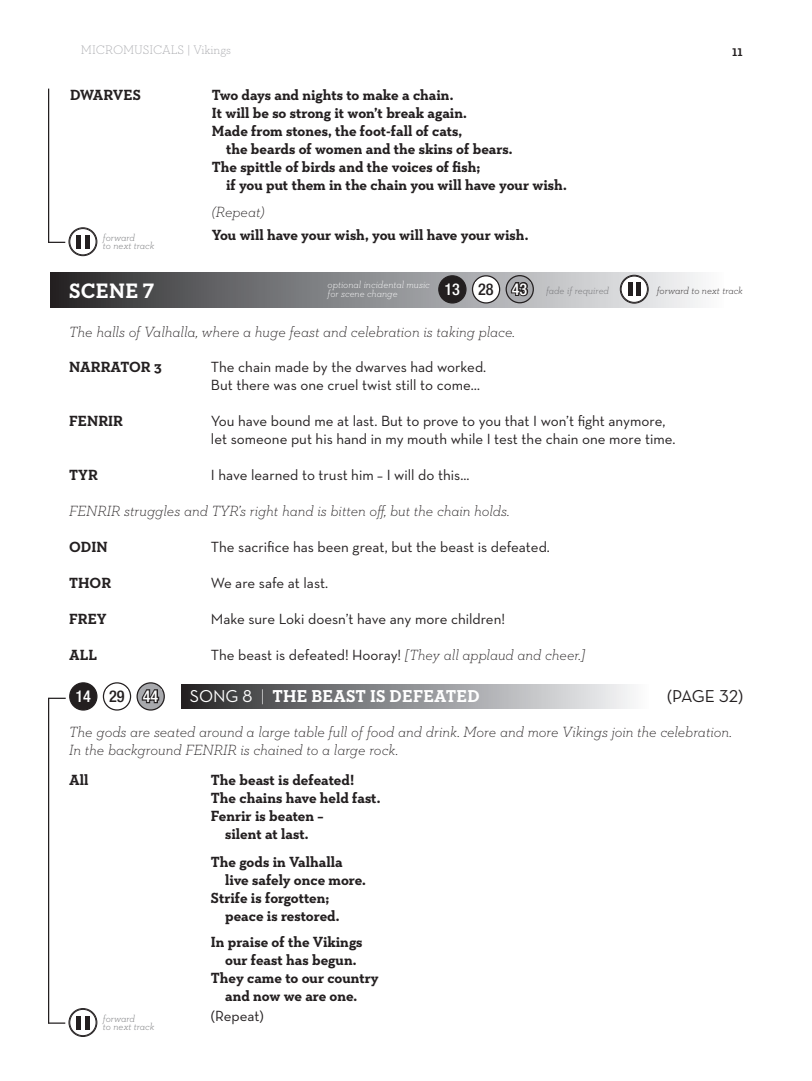
<style>
.page{position:relative;width:812px;height:1081px;background:#fff}
.page>*{position:absolute;margin:0;border:0;box-sizing:border-box;transform-origin:0 0}
.t1{font:700 21.25px "Neutraface Slab Text";letter-spacing:.01em;color:#fff}
.t2{font:700 17.5px "Neutraface Slab Text";letter-spacing:.01em;color:#fff}
.t3{font:17.5px "Neutraface Text";color:#231f20}
.t4{font:500 condensed 16.25px "Helvetica Neue";color:#fff}
.t5{font:700 15px "Neutraface Slab Text";color:#231f20}
.t6{font:15px/18px "Neutraface Text";color:#231f20}
.t7{font:italic 300 15px/18px "Neutraface Slab Text";color:#231f20}
.t8{font:700 15px "Neutraface Slab Text";letter-spacing:-.02em;color:#231f20}
.t9{font:600 15px "Neutraface Slab Text";color:#231f20}
.t10{font:300 12.5px "Neutraface Slab Text";letter-spacing:-.005em;color:#a8a9ad}
.t11{font:italic 300 10px/8.8px "Neutraface Slab Text";letter-spacing:-.005em;color:#fff}
.t12{font:italic 300 10px/8.8px "Neutraface Slab Text";letter-spacing:-.02em;color:#6c6d70}
.t13{font:italic 300 10px "Neutraface Slab Text";color:#6b6b6e}
.t14{font:italic 300 10px "Neutraface Slab Text";letter-spacing:-.02em;color:#231f20}
.s1{font-family:"Helvetica Neue";font-weight:500;font-style:normal;font-stretch:condensed;font-size:16.25px;color:#fff}
.s2{font-family:"Helvetica Neue";font-weight:500;font-style:normal;font-stretch:condensed;font-size:16.25px;color:#231f20}
.s3{font-family:"Neutraface Slab Text";font-weight:300;font-style:italic}
.s4{color:#231f20}
.s5{font-family:"Neutraface Text";font-weight:400}
.s6{font-weight:300}
</style>
<div class="page">
<div style="left:181px;top:684px;width:467px;height:25px;background:linear-gradient(to right,#2a2a2d,#fafcfe)"></div>
<div style="left:70px;top:683px;width:27px;height:27px;background:#231f20;border-radius:50%"></div>
<div style="left:69px;top:682px;width:28px;height:28px;border:1px solid #231f20;border-radius:50%"></div>
<svg style="left:103px;top:683px;width:27px;height:27px"></svg>
<div style="left:103px;top:682px;width:28px;height:28px;border:1px solid #231f20;border-radius:50%"></div>
<div style="left:106px;top:689px;width:21px;height:13px;background:#fff"></div>
<svg style="left:137px;top:683px;width:27px;height:27px"></svg>
<div style="left:136px;top:682px;width:29px;height:28px;border:1px solid #231f20;border-radius:50%"></div>
<div style="left:140px;top:689px;width:21px;height:13px;background:#a8a9ad"></div>
<svg style="left:140px;top:683px;width:20px;height:21px"></svg>
<hr style="left:48px;top:89px;width:1px;height:154px;background:#231f20">
<svg style="left:49px;top:242px;width:16px;height:1px"></svg>
<svg style="left:69px;top:228px;width:27px;height:27px"></svg>
<div style="left:69px;top:227px;width:28px;height:29px;border:1px solid #231f20;border-radius:50%"></div>
<div style="left:70px;top:228px;width:26px;height:27px;border:1px solid #231f20;border-radius:50%"></div>
<hr style="left:77px;top:235px;width:4px;height:14px;background:#231f20">
<hr style="left:85px;top:235px;width:4px;height:14px;background:#231f20">
<div style="left:50px;top:273px;width:673px;height:34px;background:linear-gradient(to right,#2c2c2e,#f2f3f5)"></div>
<div style="left:439px;top:276px;width:27px;height:27px;background:#231f20;border-radius:50%"></div>
<div style="left:438px;top:275px;width:28px;height:28px;border:1px solid #231f20;border-radius:50%"></div>
<svg style="left:472px;top:276px;width:27px;height:27px"></svg>
<div style="left:472px;top:275px;width:28px;height:28px;border:1px solid #231f20;border-radius:50%"></div>
<div style="left:475px;top:282px;width:21px;height:13px;background:#fff"></div>
<svg style="left:506px;top:276px;width:27px;height:27px"></svg>
<div style="left:505px;top:275px;width:29px;height:28px;border:1px solid #231f20;border-radius:50%"></div>
<div style="left:509px;top:282px;width:21px;height:13px;background:#a8a9ad"></div>
<svg style="left:509px;top:276px;width:20px;height:21px"></svg>
<svg style="left:620px;top:276px;width:27px;height:27px"></svg>
<div style="left:620px;top:275px;width:28px;height:28px;border:1px solid #231f20;border-radius:50%"></div>
<div style="left:620px;top:276px;width:27px;height:26px;border:1px solid #231f20;border-radius:50%"></div>
<hr style="left:628px;top:282px;width:4px;height:14px;background:#231f20">
<hr style="left:636px;top:282px;width:4px;height:14px;background:#231f20">
<hr style="left:48px;top:698px;width:1px;height:325px;background:#231f20">
<svg style="left:49px;top:698px;width:17px;height:1px"></svg>
<svg style="left:49px;top:1022px;width:16px;height:1px"></svg>
<svg style="left:69px;top:1009px;width:27px;height:27px"></svg>
<div style="left:69px;top:1008px;width:28px;height:28px;border:1px solid #231f20;border-radius:50%"></div>
<div style="left:70px;top:1009px;width:26px;height:27px;border:1px solid #231f20;border-radius:50%"></div>
<hr style="left:77px;top:1015px;width:4px;height:14px;background:#231f20">
<hr style="left:85px;top:1015px;width:4px;height:14px;background:#231f20">
<p class="t10" style="left:81px;top:42px;width:152px">MICROMUSICALS | Vikings</p>
<p class="t9" style="left:732px;top:42px;width:12px">11</p>
<p class="t8" style="left:70px;top:86px;width:72px">DWARVES</p>
<p class="t5" style="left:212px;top:86px;width:243px">Two days and nights to make a chain.</p>
<p class="t5" style="left:212px;top:104px;width:256px">It will be so strong it won’t break again.</p>
<p class="t5" style="left:212px;top:122px;width:252px">Made from stones, the foot-fall of cats,</p>
<p class="t5" style="left:226px;top:140px;width:288px">the beards of women and the skins of bears.</p>
<p class="t5" style="left:212px;top:158px;width:270px">The spittle of birds and the voices of fish;</p>
<p class="t5" style="left:226px;top:176px;width:342px">if you put them in the chain you will have your wish.</p>
<p class="t7" style="left:212px;top:203px;width:54px">(Repeat)</p>
<p class="t5" style="left:212px;top:225px;width:318px">You will have your wish, you will have your wish.</p>
<p class="t12" style="left:103px;top:233px;width:53px">forward<br>to next track</p>
<h1 class="t1" style="left:69px;top:277px;width:87px">SCENE 7</h1>
<p class="t13" style="left:444px;top:284px;width:166px"><span class="s1">13</span> <span class="s2">28</span> <span class="s1">43</span> fade if required</p>
<p class="t11" style="left:327px;top:280px;width:104px">optional incidental music for scene change</p>
<p class="t14" style="left:656px;top:284px;width:87px">forward to next track</p>
<p class="t7" style="left:69px;top:322px;width:447px">The halls of Valhalla, where a huge feast and celebration is taking place.</p>
<p class="t5" style="left:69px;top:357px;width:94px">NARRATOR 3</p>
<p class="t6" style="left:211px;top:358px;width:277px">The chain made by the dwarves had worked.<br>But there was one cruel twist still to come…</p>
<p class="t5" style="left:69px;top:411px;width:56px">FENRIR</p>
<p class="t6" style="left:211px;top:412px;width:466px">You have bound me at last. But to prove to you that I won’t fight anymore, let someone put his hand in my mouth while I test the chain one more time.</p>
<p class="t5" style="left:69px;top:465px;width:30px">TYR</p>
<p class="t6" style="left:211px;top:466px;width:260px">I have learned to trust him – I will do this...</p>
<p class="t7" style="left:69px;top:502px;width:18px">FENRIR</p>
<p class="t7" style="left:124px;top:502px;width:387px">struggles and TYR’s right hand is bitten off, but the chain holds.</p>
<p class="t5" style="left:69px;top:537px;width:40px">ODIN</p>
<p class="t6" style="left:211px;top:538px;width:340px">The sacrifice has been great, but the beast is defeated.</p>
<p class="t5" style="left:69px;top:573px;width:44px">THOR</p>
<p class="t6" style="left:211px;top:574px;width:119px">We are safe at last.</p>
<p class="t5" style="left:69px;top:609px;width:39px">FREY</p>
<p class="t6" style="left:211px;top:610px;width:295px">Make sure Loki doesn’t have any more children!</p>
<p class="t5" style="left:69px;top:645px;width:30px">ALL</p>
<p class="t6" style="left:211px;top:646px;width:376px">The beast is defeated! Hooray! <span class="s3">[They all applaud and cheer.]</span></p>
<p class="t4" style="left:143px;top:686px;width:17px">44</p>
<p class="t4" style="left:75px;top:686px;width:51px">14 <span class="s4">29</span></p>
<p class="t2" style="left:190px;top:685px;width:291px"><span class="s5">SONG 8</span> <span class="s6">|</span> THE BEAST IS DEFEATED</p>
<p class="t3" style="left:667px;top:685px;width:78px">(Pag e 32)</p>
<p class="t7" style="left:69px;top:723px;width:664px">The gods are seated around a large table full of food and drink. More and more Vikings join the celebration.<br>In the background FENRIR</p>
<p class="t7" style="left:240px;top:741px;width:159px">is chained to a large rock.</p>
<p class="t5" style="left:69px;top:770px;width:21px">All</p>
<p class="t5" style="left:211px;top:770px;width:145px">The beast is defeated!</p>
<p class="t5" style="left:211px;top:788px;width:171px">The chains have held fast.</p>
<p class="t5" style="left:211px;top:806px;width:114px">Fenrir is beaten –</p>
<p class="t5" style="left:225px;top:824px;width:85px">silent at last.</p>
<p class="t5" style="left:211px;top:852px;width:133px">The gods in Valhalla</p>
<p class="t5" style="left:225px;top:870px;width:142px">live safely once more.</p>
<p class="t5" style="left:211px;top:888px;width:120px">Strife is forgotten;</p>
<p class="t5" style="left:225px;top:906px;width:116px">peace is restored.</p>
<p class="t5" style="left:211px;top:932px;width:153px">In praise of the Vikings</p>
<p class="t5" style="left:225px;top:950px;width:133px">our feast has begun.</p>
<p class="t5" style="left:211px;top:968px;width:169px">They came to our country</p>
<p class="t5" style="left:225px;top:986px;width:134px">and now we are one.</p>
<p class="t6" style="left:211px;top:1006px;width:54px">(Repeat)</p>
<p class="t12" style="left:103px;top:1013px;width:53px">forward<br>to next track</p>
</div>
